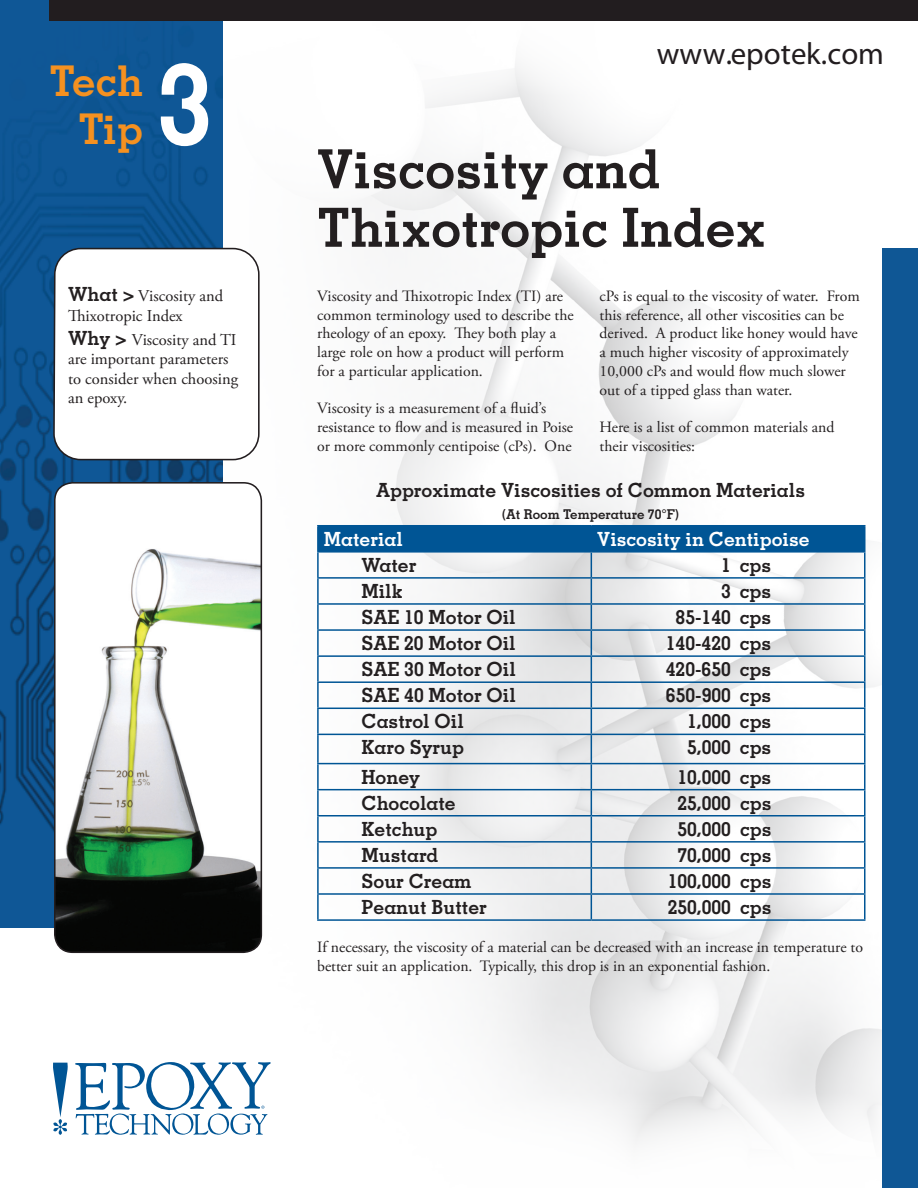
<style>
.page{position:relative;width:918px;height:1188px;background:#fff}
.page>*{position:absolute;margin:0;border:0;box-sizing:border-box;transform-origin:0 0}
.t1{font:700 112.5px "Memphis LT Std";color:#fff}
.t2{font:700 54px/58.5px "Memphis LT Std";color:#231f20}
.t3{font:700 42.3px/47.8px "Memphis LT Std";color:#f59120;text-align:right}
.t4{font:30.9px "Myriad Pro";color:#221d1f}
.t5{font:700 19.5px "Memphis LT Std";color:#231f20}
.t6{font:700 19.5px "Memphis LT Std";color:#fff}
.t7{font:16.5px/19.5px "Adobe Garamond Pro";color:#231f20}
.t8{font:15.75px/18.8px "Adobe Garamond Pro";color:#231f20}
.t9{font:700 13.5px "Memphis LT Std";color:#231f20}
.s1{font-family:"Memphis LT Std";font-weight:700;font-size:19.5px}
</style>
<div class="page">
<img style="left:1px;top:64px;width:881px;height:1080px">
<img style="left:0;top:0;width:223px;height:927px">
<div style="left:882px;top:248px;width:36px;height:940px;background:#0f5795"></div>
<div style="left:49px;top:0;width:869px;height:21px;background:#221d1f"></div>
<svg style="left:53px;top:1063px;width:15px;height:72px"></svg>
<svg style="left:74px;top:1062px;width:197px;height:73px"></svg>
<svg style="left:52px;top:247px;width:208px;height:214px"></svg>
<hr style="left:317px;top:525px;width:274px;height:1px;background:#005595">
<hr style="left:317px;top:526px;width:2px;height:25px;background:#005595">
<hr style="left:591px;top:525px;width:274px;height:1px;background:#005595">
<hr style="left:864px;top:526px;width:2px;height:25px;background:#005595">
<hr style="left:317px;top:551px;width:274px;height:2px;background:#005595">
<hr style="left:317px;top:553px;width:2px;height:24px;background:#005595">
<hr style="left:864px;top:553px;width:2px;height:24px;background:#005595">
<hr style="left:317px;top:577px;width:274px;height:2px;background:#005595">
<hr style="left:317px;top:579px;width:2px;height:24px;background:#005595">
<hr style="left:864px;top:579px;width:2px;height:24px;background:#005595">
<hr style="left:317px;top:603px;width:274px;height:2px;background:#005595">
<hr style="left:317px;top:605px;width:2px;height:24px;background:#005595">
<hr style="left:864px;top:605px;width:2px;height:24px;background:#005595">
<hr style="left:317px;top:629px;width:274px;height:2px;background:#005595">
<hr style="left:317px;top:631px;width:2px;height:24px;background:#005595">
<hr style="left:864px;top:631px;width:2px;height:24px;background:#005595">
<hr style="left:317px;top:655px;width:274px;height:2px;background:#005595">
<hr style="left:317px;top:657px;width:2px;height:24px;background:#005595">
<hr style="left:864px;top:657px;width:2px;height:24px;background:#005595">
<hr style="left:317px;top:681px;width:274px;height:2px;background:#005595">
<hr style="left:317px;top:683px;width:2px;height:25px;background:#005595">
<hr style="left:864px;top:683px;width:2px;height:25px;background:#005595">
<hr style="left:317px;top:708px;width:274px;height:1px;background:#005595">
<hr style="left:317px;top:709px;width:2px;height:25px;background:#005595">
<hr style="left:864px;top:709px;width:2px;height:25px;background:#005595">
<hr style="left:317px;top:734px;width:274px;height:1px;background:#005595">
<hr style="left:317px;top:735px;width:2px;height:28px;background:#005595">
<hr style="left:864px;top:735px;width:2px;height:28px;background:#005595">
<hr style="left:317px;top:763px;width:274px;height:1px;background:#005595">
<hr style="left:317px;top:764px;width:2px;height:25px;background:#005595">
<hr style="left:864px;top:764px;width:2px;height:25px;background:#005595">
<hr style="left:317px;top:789px;width:274px;height:1px;background:#005595">
<hr style="left:317px;top:790px;width:2px;height:25px;background:#005595">
<hr style="left:864px;top:790px;width:2px;height:25px;background:#005595">
<hr style="left:317px;top:815px;width:274px;height:2px;background:#005595">
<hr style="left:317px;top:817px;width:2px;height:24px;background:#005595">
<hr style="left:864px;top:817px;width:2px;height:24px;background:#005595">
<hr style="left:317px;top:841px;width:274px;height:2px;background:#005595">
<hr style="left:317px;top:843px;width:2px;height:24px;background:#005595">
<hr style="left:864px;top:843px;width:2px;height:24px;background:#005595">
<hr style="left:317px;top:867px;width:274px;height:2px;background:#005595">
<hr style="left:317px;top:869px;width:2px;height:24px;background:#005595">
<hr style="left:864px;top:869px;width:2px;height:24px;background:#005595">
<hr style="left:317px;top:893px;width:274px;height:2px;background:#005595">
<hr style="left:317px;top:895px;width:2px;height:24px;background:#005595">
<svg style="left:318px;top:526px;width:547px;height:393px"></svg>
<hr style="left:864px;top:895px;width:2px;height:24px;background:#005595">
<hr style="left:317px;top:919px;width:274px;height:2px;background:#005595">
<hr style="left:591px;top:919px;width:274px;height:2px;background:#005595">
<img style="left:55px;top:483px;width:206px;height:469px">
<div style="left:54px;top:482px;width:208px;height:471px;border:2px solid #221d1f;border-radius:18px"></div>
<h3 class="t3" style="left:50px;top:57px;width:95px">Tech<br>Tip</h3>
<h1 class="t1" style="left:156px;top:34px;width:58px">3</h1>
<p class="t7" style="left:68px;top:287px;width:157px"><span class="s1">What &gt;</span> Viscosity and<br>Thixotropic Index</p>
<p class="t7" style="left:68px;top:330px;width:172px"><span class="s1">Why &gt;</span> Viscosity and TI are important parameters to consider when choosing an epoxy.</p>
<h3 class="t4" style="left:657px;top:35px;width:228px">www.epotek.com</h3>
<h2 class="t2" style="left:317px;top:139px;width:450px">Viscosity and<br>Thixotropic Index</h2>
<p class="t8" style="left:600px;top:287px;width:262px">cPs is equal to the viscosity of water. From this reference, all other viscosities can be derived. A product like honey would have a much higher viscosity of approximately 10,000 cPs and would flow much slower out of a tipped glass than water.</p>
<p class="t8" style="left:600px;top:418px;width:236px">Here is a list of common materials and their viscosities:</p>
<p class="t5" style="left:376px;top:478px;width:431px">Approximate Viscosities of Common Materials</p>
<p class="t9" style="left:502px;top:506px;width:178px">(At Room Temperature 70°F)</p>
<p class="t6" style="left:324px;top:527px;width:81px">Material</p>
<p class="t6" style="left:597px;top:527px;width:214px">Viscosity in Centipoise</p>
<p class="t5" style="left:361px;top:553px;width:56px">Water</p>
<p class="t5" style="left:721px;top:553px;width:52px">1 cps</p>
<p class="t5" style="left:361px;top:579px;width:43px">Milk</p>
<p class="t5" style="left:721px;top:579px;width:52px">3 cps</p>
<p class="t5" style="left:361px;top:605px;width:156px">SAE 10 Motor Oil</p>
<p class="t5" style="left:676px;top:605px;width:97px">85-140 cps</p>
<p class="t5" style="left:361px;top:631px;width:156px">SAE 20 Motor Oil</p>
<p class="t5" style="left:666px;top:631px;width:107px">140-420 cps</p>
<p class="t5" style="left:361px;top:657px;width:156px">SAE 30 Motor Oil</p>
<p class="t5" style="left:666px;top:657px;width:107px">420-650 cps</p>
<p class="t5" style="left:361px;top:683px;width:156px">SAE 40 Motor Oil</p>
<p class="t5" style="left:666px;top:683px;width:107px">650-900 cps</p>
<p class="t5" style="left:362px;top:709px;width:104px">Castrol Oil</p>
<p class="t5" style="left:687px;top:709px;width:86px">1,000 cps</p>
<p class="t5" style="left:362px;top:735px;width:104px">Karo Syrup</p>
<p class="t5" style="left:687px;top:735px;width:86px">5,000 cps</p>
<p class="t5" style="left:362px;top:764px;width:60px">Honey</p>
<p class="t5" style="left:677px;top:764px;width:96px">10,000 cps</p>
<p class="t5" style="left:362px;top:791px;width:96px">Chocolate</p>
<p class="t5" style="left:677px;top:791px;width:96px">25,000 cps</p>
<p class="t5" style="left:362px;top:817px;width:77px">Ketchup</p>
<p class="t5" style="left:677px;top:817px;width:96px">50,000 cps</p>
<p class="t5" style="left:362px;top:843px;width:78px">Mustard</p>
<p class="t5" style="left:677px;top:843px;width:96px">70,000 cps</p>
<p class="t5" style="left:362px;top:869px;width:111px">Sour Cream</p>
<p class="t5" style="left:668px;top:869px;width:105px">100,000 cps</p>
<p class="t5" style="left:362px;top:895px;width:127px">Peanut Butter</p>
<p class="t5" style="left:668px;top:895px;width:105px">250,000 cps</p>
<p class="t8" style="left:317px;top:938px;width:547px">If necessary, the viscosity of a material can be decreased with an increase in temperature to better suit an application. Typically, this drop is in an exponential fashion.</p>
<p class="t8" style="left:317px;top:287px;width:258px">Viscosity and Thixotropic Index (TI) are common terminology used to describe the rheology of an epoxy. They both play a large role on how a product will perform for a particular application.</p>
<p class="t8" style="left:317px;top:400px;width:258px">Viscosity is a measurement of a fluid’s resistance to flow and is measured in Poise or more commonly centipoise (cPs). One</p>
</div>
